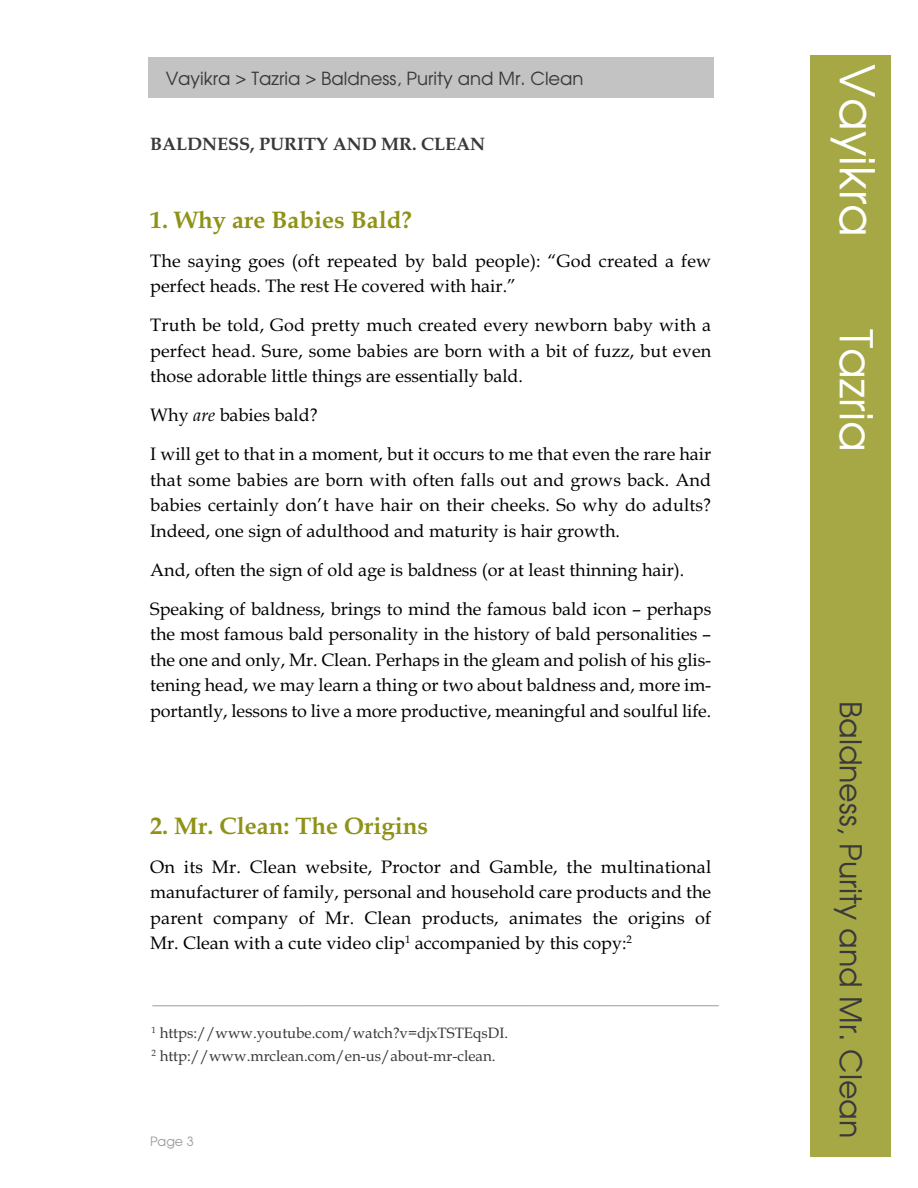
<style>
.page{position:relative;width:918px;height:1188px;background:#fff}
.page>*{position:absolute;margin:0;border:0;box-sizing:border-box;transform-origin:0 0}
.t1{font:47.7px "Avalon Plain";color:#fff}
.t2{font:45px "Avalon Plain";color:#fff}
.t3{font:30px "Avalon Plain";color:#39383a}
.t4{font:700 24px "Book Antiqua";color:#8f9217}
.t5{font:18px/25.5px "Book Antiqua";color:#000;text-align:justify}
.t6{font:18px "Avalon Plain";color:#39383a}
.t7{font:700 18px "Book Antiqua";color:#39383a}
.t8{font:15px/22.5px "Book Antiqua";color:#39383a}
.t9{font:12.75px "Avalon Plain";color:#9c9c9c}
.s1{font-style:italic}
</style>
<div class="page">
<div style="left:810px;top:55px;width:81px;height:1101px;background:#a5a845"></div>
<div style="left:148px;top:57px;width:566px;height:41px;background:#c3c3c4"></div>
<hr style="left:152px;top:1005px;width:567px;height:1px;background:#9c9c9c">
<p class="t6" style="left:166px;top:68px;width:419px">Vayikra &gt; Tazria &gt; Baldness, Purity and Mr. Clean</p>
<h1 class="t1" style="left:884px;top:64px;width:174px;rotate:90deg">Vayikra</h1>
<p class="t7" style="left:150px;top:133px;width:336px">BALDNESS, PURITY AND MR. CLEAN</p>
<h3 class="t4" style="left:150px;top:205px;width:263px">1. Why are Babies Bald?</h3>
<p class="t5" style="left:150px;top:248px;width:563px">The saying goes (oft repeated by bald people): “God created a few perfect heads. The rest He covered with hair.”</p>
<p class="t5" style="left:150px;top:312px;width:563px">Truth be told, God pretty much created every newborn baby with a perfect head. Sure, some babies are born with a bit of fuzz, but even those adorable little things are essentially bald.</p>
<p class="t5" style="left:150px;top:395px;width:563px;line-height:39px">Why <span class="s1">are</span> babies bald?<br>I will get to that in a moment, but it occurs to me that even the rare hair</p>
<p class="t5" style="left:150px;top:467px;width:563px">that some babies are born with often falls out and grows back. And babies certainly don’t have hair on their cheeks. So why do adults?<br>Indeed, one sign of adulthood and maturity is hair growth.</p>
<p class="t5" style="left:150px;top:550px;width:563px;line-height:39px">And, often the sign of old age is baldness (or at least thinning hair).<br>Speaking of baldness, brings to mind the famous bald icon – perhaps</p>
<p class="t5" style="left:150px;top:621px;width:563px">the most famous bald personality in the history of bald personalities – the one and only, Mr. Clean. Perhaps in the gleam and polish of his glis&shy;tening head, we may learn a thing or two about baldness and, more im&shy;portantly, lessons to live a more productive, meaningful and soulful life.</p>
<h2 class="t2" style="left:882px;top:329px;width:124px;rotate:90deg">Tazria</h2>
<h3 class="t3" style="left:868px;top:701px;width:439px;rotate:90deg">Baldness, Purity and Mr. Clean</h3>
<h3 class="t4" style="left:150px;top:811px;width:279px">2. Mr. Clean: The Origins</h3>
<p class="t5" style="left:150px;top:854px;width:563px">On its Mr. Clean website, Proctor and Gamble, the multinational manufacturer of family, personal and household care products and the parent company of Mr. Clean products, animates the origins of Mr. Clean with a cute video clip<sup>1</sup> accompanied by this copy:<sup>2</sup></p>
<p class="t8" style="left:151px;top:1022px;width:358px"><sup>1</sup> https://www.youtube.com/watch?v=djxTSTEqsDI.<br><sup>2</sup> http://www.mrclean.com/en-us/about-mr-clean.</p>
<p class="t9" style="left:150px;top:1134px;width:45px">Page 3</p>
</div>
